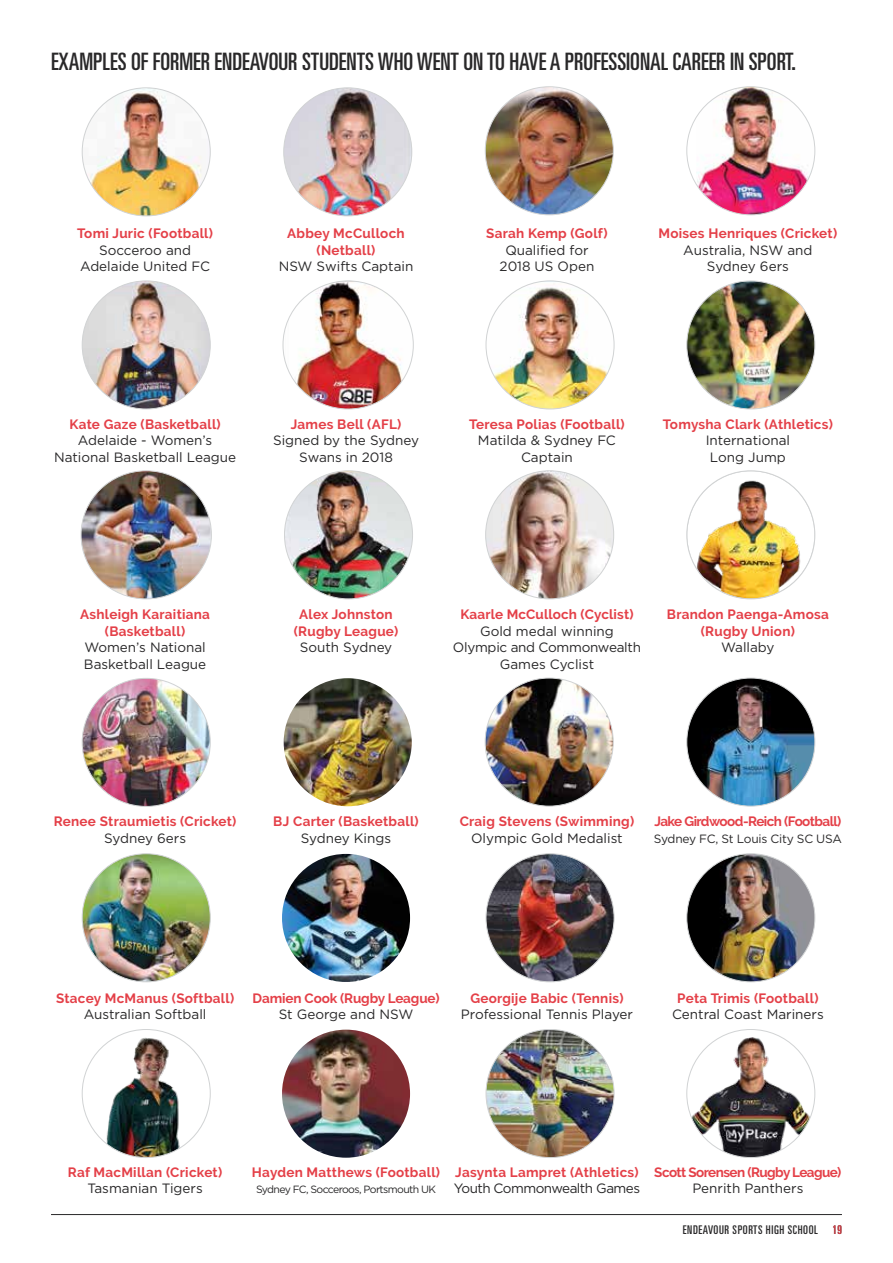
<style>
.page{position:relative;width:893px;height:1263px;background:#fff}
.page>*{position:absolute;margin:0;border:0;box-sizing:border-box;transform-origin:0 0}
.t1{font:ultra-condensed 24px "Univers";color:#292829}
.t2{font:700 13.5px/16.5px "Raleway";letter-spacing:.02em;color:#e44048;text-align:center}
.t3{font:13.5px/16.5px "Gotham";color:#292829;text-align:center}
.t4{font:700 13.5px "Raleway";letter-spacing:-.04em;color:#e44048}
.t5{font:700 13.5px "Raleway";letter-spacing:-.01em;color:#e44048}
.t6{font:13.5px "Gotham";letter-spacing:-.04em;color:#292829}
.t7{font:ultra-condensed 12px "Univers";letter-spacing:.05em;color:#292829}
.t8{font:12px "Gotham";letter-spacing:-.02em;color:#292829}
.t9{font:10.5px "Gotham";letter-spacing:-.06em;color:#292829}
</style>
<div class="page">
<hr style="left:51px;top:1214px;width:791px;height:1px;background:#292829">
<img style="left:82px;top:88px;width:128px;height:128px;border-radius:64px">
<img style="left:284px;top:88px;width:128px;height:128px;border-radius:64px">
<img style="left:485px;top:87px;width:128px;height:128px;border-radius:64px">
<img style="left:696px;top:87px;width:119px;height:128px">
<img style="left:283px;top:281px;width:130px;height:128px">
<img style="left:82px;top:281px;width:128px;height:128px;border-radius:64px">
<img style="left:486px;top:281px;width:128px;height:128px;border-radius:64px">
<img style="left:687px;top:281px;width:128px;height:128px;border-radius:64px">
<img style="left:81px;top:471px;width:130px;height:128px">
<img style="left:284px;top:471px;width:129px;height:128px;border-radius:64px">
<img style="left:486px;top:471px;width:128px;height:128px;border-radius:64px">
<img style="left:695px;top:471px;width:112px;height:128px">
<img style="left:82px;top:678px;width:128px;height:128px;border-radius:64px">
<img style="left:284px;top:678px;width:128px;height:128px;border-radius:64px">
<img style="left:485px;top:678px;width:128px;height:128px;border-radius:64px">
<img style="left:687px;top:678px;width:128px;height:128px;border-radius:64px">
<img style="left:282px;top:854px;width:128px;height:128px;border-radius:64px">
<img style="left:486px;top:854px;width:128px;height:128px;border-radius:64px">
<img style="left:687px;top:854px;width:128px;height:128px;border-radius:64px">
<img style="left:82px;top:854px;width:128px;height:128px;border-radius:64px">
<img style="left:282px;top:1030px;width:128px;height:128px;border-radius:64px">
<img style="left:486px;top:1029px;width:128px;height:128px;border-radius:64px">
<img style="left:687px;top:1037px;width:128px;height:120px">
<img style="left:82px;top:1037px;width:128px;height:120px">
<h1 class="t1" style="left:51px;top:48px;width:746px">EXAMPLES OF FORMER ENDEAVOUR STUDENTS WHO WENT ON TO HAVE A PROFESSIONAL CAREER IN SPORT.</h1>
<p class="t2" style="left:77px;top:225px;width:137px">Tomi Juric (Football)</p>
<p class="t3" style="left:80px;top:241px;width:132px">Socceroo and<br>Adelaide United FC</p>
<p class="t2" style="left:287px;top:225px;width:119px">Abbey McCulloch (Netball)</p>
<p class="t3" style="left:279px;top:258px;width:136px">NSW Swifts Captain</p>
<p class="t2" style="left:486px;top:225px;width:123px">Sarah Kemp (Golf)</p>
<p class="t3" style="left:500px;top:241px;width:96px">Qualified for<br>2018 US Open</p>
<p class="t2" style="left:659px;top:225px;width:180px">Moises Henriques (Cricket)</p>
<p class="t3" style="left:683px;top:241px;width:131px">Australia, NSW and<br>Sydney 6ers</p>
<p class="t2" style="left:69px;top:416px;width:153px">Kate Gaze (Basketball)</p>
<p class="t3" style="left:54px;top:432px;width:184px">Adelaide - Women’s<br>National Basketball League</p>
<p class="t2" style="left:291px;top:416px;width:112px">James Bell (AFL)</p>
<p class="t3" style="left:273px;top:432px;width:147px">Signed by the Sydney<br>Swans in 2018</p>
<p class="t2" style="left:469px;top:416px;width:157px">Teresa Polias (Football)</p>
<p class="t3" style="left:478px;top:432px;width:139px">Matilda &amp; Sydney FC<br>Captain</p>
<p class="t2" style="left:663px;top:416px;width:172px">Tomysha Clark (Athletics)</p>
<p class="t3" style="left:706px;top:432px;width:86px">International<br>Long Jump</p>
<p class="t2" style="left:80px;top:606px;width:131px">Ashleigh Karaitiana (Basketball)</p>
<p class="t3" style="left:84px;top:639px;width:124px;text-align:left">Women’s National<br>Basketball League</p>
<p class="t2" style="left:294px;top:606px;width:106px">Alex Johnston (Rugby League)</p>
<p class="t3" style="left:300px;top:639px;width:94px">South Sydney</p>
<p class="t2" style="left:460px;top:606px;width:175px">Kaarle McCulloch (Cyclist)</p>
<p class="t3" style="left:453px;top:622px;width:190px">Gold medal winning<br>Olympic and Commonwealth<br>Games Cyclist</p>
<p class="t2" style="left:667px;top:606px;width:163px">Brandon Paenga-Amosa (Rugby Union)</p>
<p class="t3" style="left:721px;top:639px;width:55px">Wallaby</p>
<p class="t2" style="left:54px;top:813px;width:184px">Renee Straumietis (Cricket)</p>
<p class="t3" style="left:104px;top:829px;width:83px">Sydney 6ers</p>
<p class="t2" style="left:273px;top:813px;width:147px">BJ Carter (Basketball)</p>
<p class="t3" style="left:301px;top:829px;width:92px">Sydney Kings</p>
<p class="t2" style="left:460px;top:813px;width:176px">Craig Stevens (Swimming)</p>
<p class="t3" style="left:471px;top:829px;width:153px">Olympic Gold Medalist</p>
<p class="t4" style="left:654px;top:814px;width:188px">Jake Girdwood-Reich (Football)</p>
<p class="t8" style="left:654px;top:831px;width:190px">Sydney FC, St Louis City SC USA</p>
<p class="t2" style="left:56px;top:990px;width:180px">Stacey McManus (Softball)</p>
<p class="t3" style="left:84px;top:1006px;width:124px">Australian Softball</p>
<p class="t5" style="left:253px;top:990px;width:188px">Damien Cook (Rugby League)</p>
<p class="t3" style="left:279px;top:1006px;width:136px">St George and NSW</p>
<p class="t2" style="left:470px;top:990px;width:155px">Georgije Babic (Tennis)</p>
<p class="t3" style="left:461px;top:1006px;width:174px">Professional Tennis Player</p>
<p class="t2" style="left:677px;top:990px;width:143px">Peta Trimis (Football)</p>
<p class="t3" style="left:672px;top:1006px;width:153px">Central Coast Mariners</p>
<p class="t2" style="left:68px;top:1164px;width:156px">Raf MacMillan (Cricket)</p>
<p class="t3" style="left:87px;top:1180px;width:117px">Tasmanian Tigers</p>
<p class="t2" style="left:252px;top:1164px;width:190px">Hayden Matthews (Football)</p>
<p class="t9" style="left:256px;top:1183px;width:182px">Sydney FC, Socceroos, Portsmouth UK</p>
<p class="t2" style="left:455px;top:1164px;width:185px">Jasynta Lampret (Athletics)</p>
<p class="t6" style="left:454px;top:1180px;width:188px">Youth Commonwealth Games</p>
<p class="t4" style="left:654px;top:1164px;width:189px">Scott Sorensen (Rugby League)</p>
<p class="t3" style="left:692px;top:1180px;width:113px">Penrith Panthers</p>
<p class="t7" style="left:683px;top:1222px;width:161px">ENDEAVOUR SPORTS HIGH SCHOOL 19</p>
</div>
